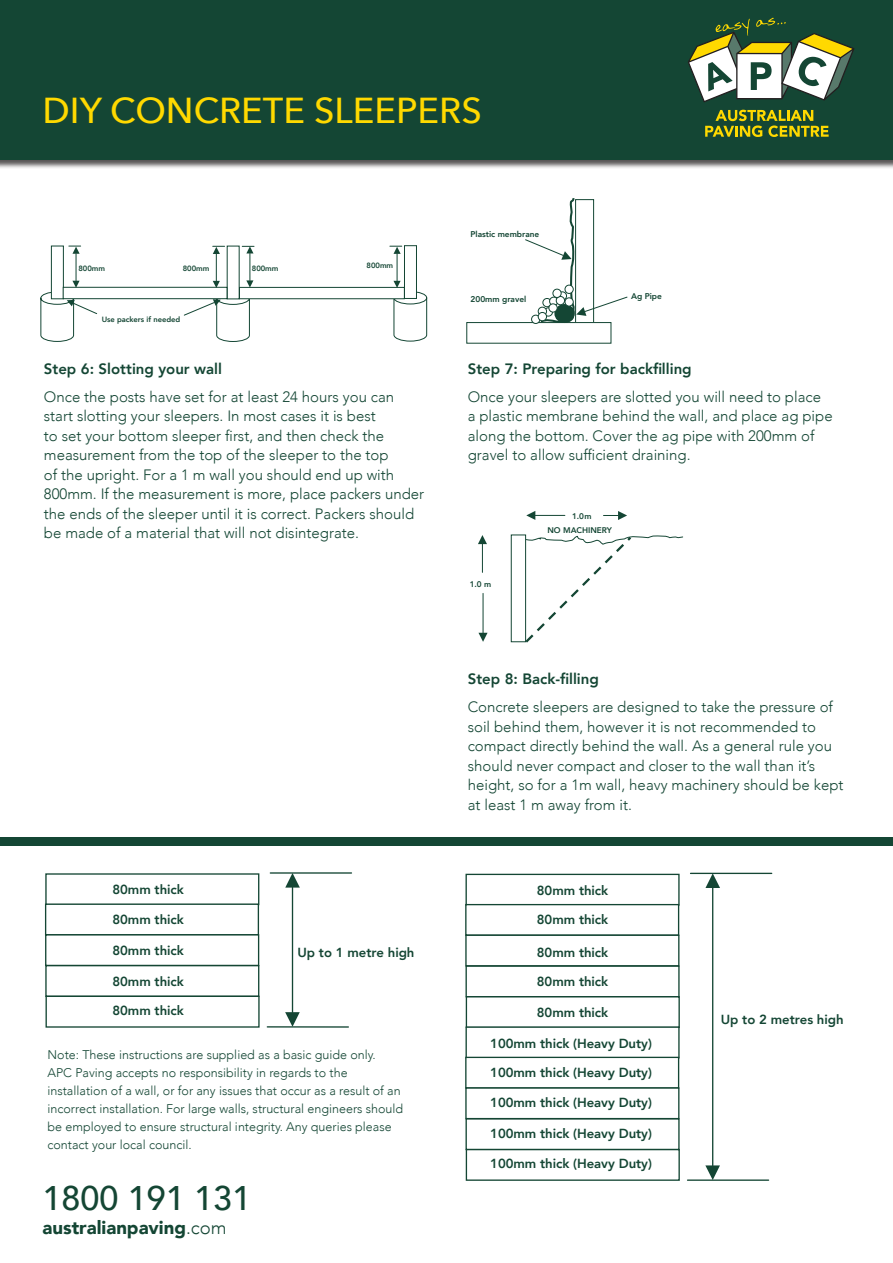
<style>
.page{position:relative;width:893px;height:1263px;background:#fff}
.page>*{position:absolute;margin:0;border:0;box-sizing:border-box;transform-origin:0 0}
.t1{font:500 36px "Avenir Next";color:#ffd900}
.t2{font:500 34.05px "Avenir";color:#144634}
.t3{font:900 18.6px "Avenir";color:#144634}
.t4{font:300 15px/19.5px "Avenir";color:#144634}
.t5{font:800 15px "Avenir";color:#144634}
.t6{font:800 13.2px/28.8px "Avenir";letter-spacing:-.005em;color:#144634}
.t7{font:300 12.6px/18px "Avenir";color:#144634}
.t8{font:800 8.4px "Avenir";letter-spacing:-.005em;color:#144634}
.t9{font:800 8.1px/13.5px "Avenir";letter-spacing:-.005em;color:#144634;text-align:center}
.t10{font:800 7.65px "Avenir";letter-spacing:-.005em;color:#144634}
.s1{font-weight:300}
</style>
<div class="page">
<div style="left:45px;top:903px;width:214px;height:32px;border:1px solid #144634"></div>
<div style="left:45px;top:934px;width:214px;height:32px;border:1px solid #144634"></div>
<div style="left:45px;top:965px;width:214px;height:32px;border:1px solid #144634"></div>
<div style="left:46px;top:996px;width:214px;height:32px;border:1px solid #144634"></div>
<hr style="left:270px;top:872px;width:81px;height:2px;background:#144634">
<hr style="left:267px;top:1026px;width:81px;height:2px;background:#144634">
<hr style="left:292px;top:887px;width:1px;height:125px;background:#144634">
<svg style="left:285px;top:873px;width:15px;height:14px"></svg>
<svg style="left:285px;top:1012px;width:15px;height:15px"></svg>
<div style="left:465px;top:874px;width:215px;height:32px;border:1px solid #144634"></div>
<div style="left:465px;top:904px;width:214px;height:32px;border:1px solid #144634"></div>
<div style="left:465px;top:934px;width:214px;height:32px;border:1px solid #144634"></div>
<div style="left:465px;top:965px;width:215px;height:32px;border:1px solid #144634"></div>
<div style="left:466px;top:996px;width:214px;height:32px;border:1px solid #144634"></div>
<hr style="left:690px;top:873px;width:82px;height:1px;background:#144634">
<hr style="left:712px;top:888px;width:1px;height:278px;background:#144634">
<svg style="left:705px;top:874px;width:15px;height:14px"></svg>
<svg style="left:705px;top:1165px;width:15px;height:14px"></svg>
<div style="left:465px;top:1026px;width:215px;height:32px;border:1px solid #144634"></div>
<div style="left:465px;top:1057px;width:214px;height:31px;border:1px solid #144634"></div>
<div style="left:465px;top:1087px;width:214px;height:32px;border:1px solid #144634"></div>
<div style="left:465px;top:1118px;width:215px;height:32px;border:1px solid #144634"></div>
<div style="left:466px;top:1149px;width:214px;height:32px;border:1px solid #144634"></div>
<hr style="left:687px;top:1179px;width:82px;height:2px;background:#144634">
<div style="left:0;top:0;width:893px;height:169px;background:#231f20;opacity:.75"></div>
<div style="left:0;top:0;width:893px;height:159px;background:#144634"></div>
<svg style="left:705px;top:110px;width:124px;height:27px"></svg>
<svg style="left:688px;top:18px;width:166px;height:84px"></svg>
<div style="left:404px;top:245px;width:13px;height:54px;border:1px solid #144634"></div>
<div style="left:63px;top:287px;width:164px;height:12px;border:1px solid #144634"></div>
<div style="left:239px;top:287px;width:166px;height:12px;border:1px solid #144634"></div>
<svg style="left:390px;top:246px;width:37px;height:96px"></svg>
<svg style="left:40px;top:246px;width:58px;height:96px"></svg>
<svg style="left:183px;top:246px;width:71px;height:96px"></svg>
<svg style="left:524px;top:198px;width:104px;height:126px"></svg>
<div style="left:511px;top:534px;width:15px;height:108px;border:1px solid #144634"></div>
<svg style="left:523px;top:534px;width:160px;height:109px"></svg>
<hr style="left:483px;top:593px;width:1px;height:40px;background:#144634">
<svg style="left:478px;top:633px;width:10px;height:9px"></svg>
<svg style="left:478px;top:535px;width:9px;height:37px"></svg>
<hr style="left:535px;top:515px;width:30px;height:1px;background:#144634">
<svg style="left:526px;top:511px;width:9px;height:9px"></svg>
<svg style="left:603px;top:511px;width:24px;height:9px"></svg>
<div style="left:0;top:838px;width:893px;height:8px;background:#144634"></div>
<p class="t1" style="left:43px;top:80px;width:441px">DIY CONCRETE SLEEPERS</p>
<p class="t10" style="left:78px;top:263px;width:28px">800mm</p>
<p class="t10" style="left:183px;top:263px;width:28px">800mm</p>
<p class="t10" style="left:252px;top:263px;width:28px">800mm</p>
<p class="t10" style="left:102px;top:314px;width:80px">Use packers if needed</p>
<p class="t10" style="left:367px;top:260px;width:28px">800mm</p>
<p class="t5" style="left:44px;top:357px;width:180px">Step 6: Slotting your wall</p>
<p class="t4" style="left:44px;top:387px;width:382px">Once the posts have set for at least 24 hours you can start slotting your sleepers. In most cases it is best<br>to set your bottom sleeper first, and then check the measurement from the top of the sleeper to the top<br>of the upright. For a 1 m wall you should end up with 800mm. If the measurement is more, place packers under the ends of the sleeper until it is correct. Packers should be made of a material that will not disintegrate.</p>
<p class="t6" style="left:112px;top:875px;width:73px">80mm thick</p>
<p class="t6" style="left:112px;top:905px;width:73px">80mm thick</p>
<p class="t6" style="left:112px;top:936px;width:73px">80mm thick</p>
<p class="t6" style="left:112px;top:967px;width:73px">80mm thick</p>
<p class="t6" style="left:112px;top:996px;width:73px">80mm thick</p>
<p class="t6" style="left:297px;top:938px;width:119px">Up to 1 metre high</p>
<p class="t7" style="left:47px;top:1045px;width:357px">Note: These instructions are supplied as a basic guide only.<br>APC Paving accepts no responsibility in regards to the installation of a wall, or for any issues that occur as a result of an incorrect installation. For large walls, structural engineers should be employed to ensure structural integrity. Any queries please contact your local council.</p>
<p class="t2" style="left:43px;top:1168px;width:210px">1800 191 131</p>
<p class="t3" style="left:43px;top:1212px;width:186px">australianpaving<span class="s1">.com</span></p>
<p class="t8" style="left:471px;top:227px;width:70px">Plastic membrane</p>
<p class="t8" style="left:471px;top:293px;width:57px">200mm gravel</p>
<p class="t8" style="left:631px;top:290px;width:32px">Ag Pipe</p>
<p class="t5" style="left:468px;top:357px;width:225px">Step 7: Preparing for backfilling</p>
<p class="t4" style="left:468px;top:387px;width:366px">Once your sleepers are slotted you will need to place<br>a plastic membrane behind the wall, and place ag pipe along the bottom. Cover the ag pipe with 200mm of gravel to allow sufficient draining.</p>
<p class="t9" style="left:470px;top:577px;width:23px">1.0 m</p>
<p class="t9" style="left:547px;top:509px;width:66px">1.0m<br>NO MACHINERY</p>
<p class="t5" style="left:468px;top:667px;width:133px">Step 8: Back-filling</p>
<p class="t4" style="left:468px;top:697px;width:377px">Concrete sleepers are designed to take the pressure of soil behind them, however it is not recommended to compact directly behind the wall. As a general rule you should never compact and closer to the wall than it’s height, so for a 1m wall, heavy machinery should be kept at least 1 m away from it.</p>
<p class="t6" style="left:537px;top:876px;width:73px">80mm thick<br>80mm thick</p>
<p class="t6" style="left:537px;top:938px;width:73px">80mm thick<br>80mm thick</p>
<p class="t6" style="left:537px;top:998px;width:73px">80mm thick</p>
<p class="t6" style="left:490px;top:1029px;width:163px">100mm thick (Heavy Duty)</p>
<p class="t6" style="left:490px;top:1058px;width:163px">100mm thick (Heavy Duty)</p>
<p class="t6" style="left:490px;top:1088px;width:163px">100mm thick (Heavy Duty)</p>
<p class="t6" style="left:490px;top:1119px;width:163px">100mm thick (Heavy Duty)</p>
<p class="t6" style="left:490px;top:1149px;width:163px">100mm thick (Heavy Duty)</p>
<p class="t6" style="left:721px;top:1005px;width:124px">Up to 2 metres high</p>
</div>
